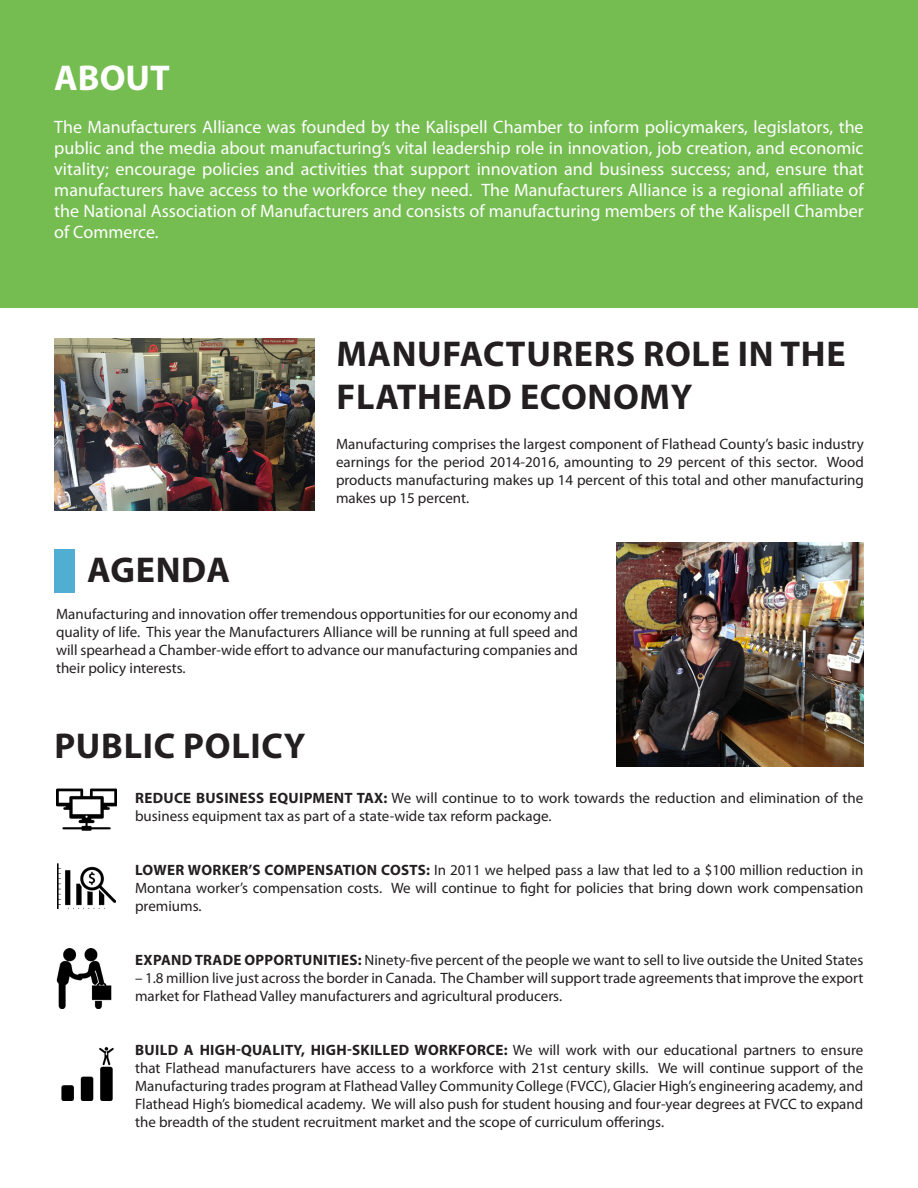
<style>
.page{position:relative;width:918px;height:1188px;background:#fff}
.page>*{position:absolute;margin:0;border:0;box-sizing:border-box;transform-origin:0 0}
.t1{font:700 36px/43.2px "Myriad Pro";letter-spacing:.02em;color:#231f20}
.t2{font:700 36px "Myriad Pro";color:#fff}
.t3{font:18px/21px "Myriad Pro";color:#fff;text-align:justify}
.t4{font:15px/18px "Myriad Pro";color:#231f20;text-align:justify}
.s1{font-weight:700}
</style>
<div class="page">
<div style="left:0;top:0;width:918px;height:308px;background:#75bc51"></div>
<img style="left:616px;top:542px;width:247px;height:225px">
<img style="left:56px;top:949px;width:56px;height:59px">
<img style="left:57px;top:863px;width:58px;height:46px">
<img style="left:61px;top:1047px;width:53px;height:54px">
<img style="left:57px;top:788px;width:60px;height:43px">
<div style="left:55px;top:549px;width:20px;height:43px;background:#50aed3"></div>
<img style="left:54px;top:339px;width:260px;height:172px">
<p class="t2" style="left:54px;top:55px;width:117px">ABOUT</p>
<p class="t3" style="left:54px;top:116px;width:811px">The Manufacturers Alliance was founded by the Kalispell Chamber to inform policymakers, legislators, the public and the media about manufacturing’s vital leadership role in innovation, job creation, and economic vitality; encourage policies and activities that support innovation and business success; and, ensure that manufacturers have access to the workforce they need. The Manufacturers Alliance is a regional affiliate of the National Association of Manufacturers and consists of manufacturing members of the Kalispell Chamber of Commerce.</p>
<p class="t1" style="left:87px;top:547px;width:145px">AGENDA</p>
<p class="t1" style="left:336px;top:331px;width:511px">MANUFACTURERS ROLE IN THE<br>FLATHEAD ECONOMY</p>
<p class="t4" style="left:336px;top:435px;width:529px">Manufacturing comprises the largest component of Flathead County’s basic industry earnings for the period 2014-2016, amounting to 29 percent of this sector. Wood products manufacturing makes up 14 percent of this total and other manufacturing makes up 15 percent.</p>
<p class="t4" style="left:56px;top:605px;width:524px">Manufacturing and innovation offer tremendous opportunities for our economy and quality of life. This year the Manufacturers Alliance will be running at full speed and will spearhead a Chamber-wide effort to advance our manufacturing companies and their policy interests.</p>
<p class="t1" style="left:54px;top:723px;width:253px">PUBLIC POLICY</p>
<p class="t4" style="left:135px;top:789px;width:730px"><span class="s1">REDUCE BUSINESS EQUIPMENT TAX:</span> We will continue to to work towards the reduction and elimination of the business equipment tax as part of a state-wide tax reform package.</p>
<p class="t4" style="left:135px;top:861px;width:730px"><span class="s1">LOWER WORKER’S COMPENSATION COSTS:</span> In 2011 we helped pass a law that led to a $100 million reduction in Montana worker’s compensation costs. We will continue to fight for policies that bring down work compensation premiums.</p>
<p class="t4" style="left:135px;top:951px;width:730px"><span class="s1">EXPAND TRADE OPPORTUNITIES:</span> Ninety-five percent of the people we want to sell to live outside the United States</p>
<p class="t4" style="left:135px;top:969px;width:730px">– 1.8 million live just across the border in Canada. The Chamber will support trade agreements that improve the export market for Flathead Valley manufacturers and agricultural producers.</p>
<p class="t4" style="left:135px;top:1041px;width:730px"><span class="s1">BUILD A HIGH-QUALITY, HIGH-SKILLED WORKFORCE:</span> We will work with our educational partners to ensure that Flathead manufacturers have access to a workforce with 21st century skills. We will continue support of the Manufacturing trades program at Flathead Valley Community College (FVCC), Glacier High’s engineering academy, and Flathead High’s biomedical academy. We will also push for student housing and four-year degrees at FVCC to expand the breadth of the student recruitment market and the scope of curriculum offerings.</p>
</div>
